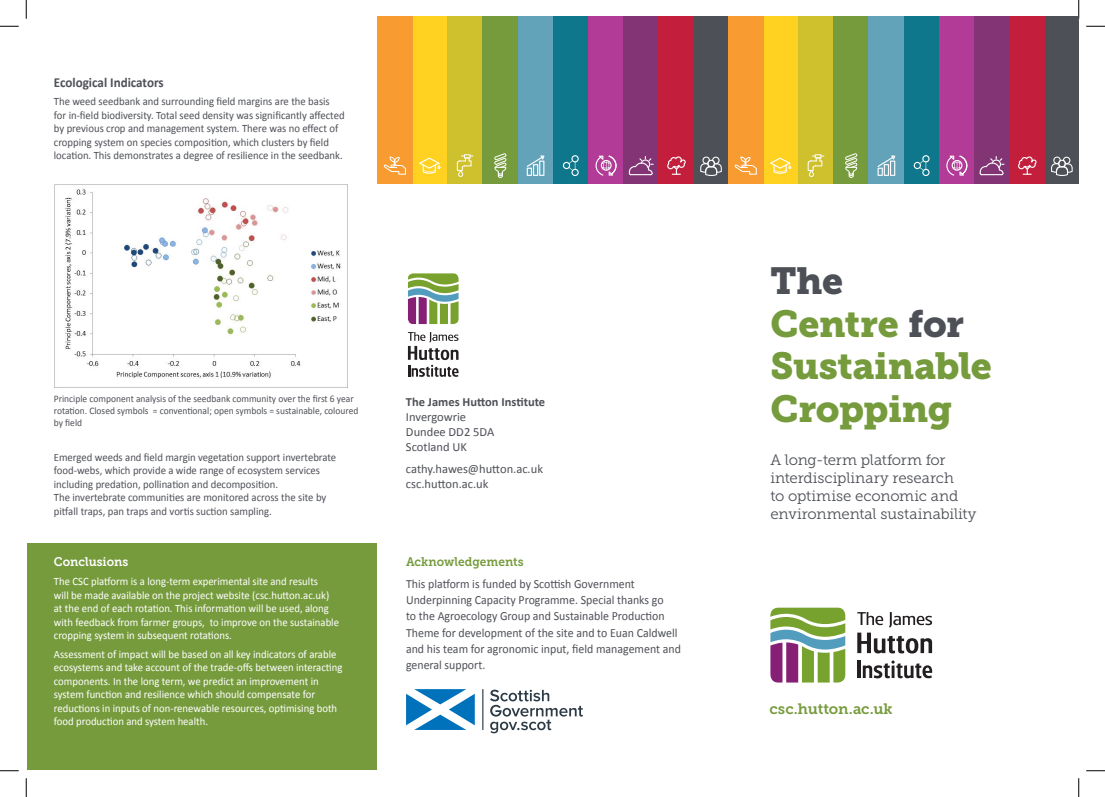
<style>
.page{position:relative;width:1105px;height:797px;background:#fff}
.page>*{position:absolute;margin:0;border:0;box-sizing:border-box;transform-origin:0 0}
.t1{font:37.5px/42.5px "Museo Slab 900";letter-spacing:-.01em;color:#769b3d}
.t2{font:15px/18px "Museo Slab 300";letter-spacing:-.005em;color:#4d5056}
.t3{font:15px "Museo Slab 700";letter-spacing:-.01em;color:#769b3d}
.Body_Copy{font:700 13.75px "Calibri";color:#4d5056;scale:.95 1}
.Body_Copy-2{font:12.5px/16.2px "Calibri";color:#4d5056;scale:.95 1}
.Subtitle{font:12.5px "Calibri";color:#4d5056}
.Subtitle-2{font:700 12.5px "Calibri";color:#4d5056}
.Body_Copy-3{font:12.5px "Museo Slab 700";color:#769b3d;scale:.95 1}
.Body_Copy-4{font:12.5px "Museo Slab 700";color:#fff;scale:.95 1}
.Body_Copy-5{font:11.25px/13.5px "Calibri";color:#fff;scale:.95 1}
.Body_Copy-6{font:11.25px/13.5px "Calibri";color:#4d5056;scale:.95 1}
.Body_Copy-7{font:10px/12px "Calibri";color:#4d5056;scale:.95 1}
.s1{color:#4d5056}
</style>
<div class="page">
<div style="left:763px;top:16px;width:35px;height:168px;background:#ffd121"></div>
<div style="left:798px;top:16px;width:35px;height:168px;background:#cfc12d"></div>
<div style="left:833px;top:16px;width:36px;height:168px;background:#769b3d"></div>
<div style="left:869px;top:16px;width:35px;height:168px;background:#63a3b9"></div>
<div style="left:904px;top:16px;width:35px;height:168px;background:#0e778c"></div>
<div style="left:939px;top:16px;width:35px;height:168px;background:#b13b96"></div>
<div style="left:974px;top:16px;width:36px;height:168px;background:#833475"></div>
<div style="left:1010px;top:16px;width:35px;height:168px;background:#c31f3d"></div>
<div style="left:1045px;top:16px;width:34px;height:168px;background:#4d5056"></div>
<div style="left:728px;top:16px;width:35px;height:168px;background:#f89b31"></div>
<svg style="left:734px;top:156px;width:23px;height:19px"></svg>
<svg style="left:808px;top:154px;width:16px;height:23px"></svg>
<svg style="left:770px;top:158px;width:21px;height:16px"></svg>
<svg style="left:845px;top:153px;width:12px;height:25px"></svg>
<svg style="left:877px;top:155px;width:18px;height:21px"></svg>
<svg style="left:914px;top:155px;width:15px;height:21px"></svg>
<svg style="left:980px;top:156px;width:24px;height:19px"></svg>
<svg style="left:946px;top:155px;width:21px;height:21px"></svg>
<svg style="left:1018px;top:156px;width:18px;height:19px"></svg>
<svg style="left:1051px;top:156px;width:22px;height:20px"></svg>
<svg style="left:770px;top:607px;width:75px;height:75px"></svg>
<svg style="left:857px;top:612px;width:75px;height:41px"></svg>
<hr style="left:857px;top:660px;width:3px;height:18px;background:#231f20">
<svg style="left:863px;top:660px;width:69px;height:18px"></svg>
<div style="left:412px;top:16px;width:35px;height:168px;background:#ffd121"></div>
<div style="left:447px;top:16px;width:36px;height:168px;background:#cfc12d"></div>
<div style="left:483px;top:16px;width:35px;height:168px;background:#769b3d"></div>
<div style="left:518px;top:16px;width:35px;height:168px;background:#63a3b9"></div>
<div style="left:553px;top:16px;width:35px;height:168px;background:#0e778c"></div>
<div style="left:588px;top:16px;width:36px;height:168px;background:#b13b96"></div>
<div style="left:624px;top:16px;width:35px;height:168px;background:#833475"></div>
<div style="left:659px;top:16px;width:35px;height:168px;background:#c31f3d"></div>
<div style="left:694px;top:16px;width:34px;height:168px;background:#4d5056"></div>
<div style="left:377px;top:16px;width:35px;height:168px;background:#f89b31"></div>
<svg style="left:384px;top:156px;width:22px;height:19px"></svg>
<svg style="left:457px;top:154px;width:16px;height:23px"></svg>
<svg style="left:419px;top:158px;width:22px;height:16px"></svg>
<svg style="left:494px;top:153px;width:13px;height:25px"></svg>
<svg style="left:527px;top:155px;width:17px;height:21px"></svg>
<svg style="left:563px;top:155px;width:16px;height:21px"></svg>
<svg style="left:629px;top:156px;width:25px;height:19px"></svg>
<svg style="left:595px;top:155px;width:21px;height:21px"></svg>
<svg style="left:667px;top:156px;width:19px;height:19px"></svg>
<svg style="left:700px;top:156px;width:22px;height:20px"></svg>
<hr style="left:482px;top:689px;width:1px;height:41px;background:#2b3a45">
<svg style="left:406px;top:689px;width:69px;height:41px"></svg>
<svg style="left:490px;top:689px;width:93px;height:44px"></svg>
<svg style="left:408px;top:332px;width:51px;height:45px"></svg>
<svg style="left:408px;top:273px;width:51px;height:51px"></svg>
<img style="left:54px;top:185px;width:294px;height:202px">
<div style="left:27px;top:543px;width:349px;height:227px;background:#769b3d"></div>
<svg style="left:0;top:25px;width:19px;height:2px"></svg>
<svg style="left:1086px;top:25px;width:19px;height:2px"></svg>
<svg style="left:0;top:770px;width:19px;height:1px"></svg>
<svg style="left:1086px;top:770px;width:19px;height:1px"></svg>
<svg style="left:25px;top:0;width:2px;height:19px"></svg>
<svg style="left:25px;top:778px;width:2px;height:19px"></svg>
<svg style="left:1078px;top:0;width:1px;height:19px"></svg>
<svg style="left:1078px;top:778px;width:1px;height:19px"></svg>
<p class="Body_Copy" style="left:54px;top:73px;width:117px">Ecological Indicators</p>
<p class="Body_Copy-6" style="left:54px;top:95px;width:308px">The weed seedbank and surrounding field margins are the basis for in-field biodiversity. Total seed density was significantly affected by previous crop and management system. There was no effect of cropping system on species composition, which clusters by field location. This demonstrates a degree of resilience in the seedbank.</p>
<p class="Body_Copy-7" style="left:54px;top:392px;width:322px">Principle component analysis of the seedbank community over the first 6 year rotation. Closed symbols = conventional; open symbols = sustainable, coloured by field</p>
<p class="Body_Copy-6" style="left:54px;top:450px;width:299px">Emerged weeds and field margin vegetation support invertebrate food-webs, which provide a wide range of ecosystem services including predation, pollination and decomposition.<br>The invertebrate communities are monitored across the site by pitfall traps, pan traps and vortis suction sampling.</p>
<p class="Body_Copy-4" style="left:54px;top:555px;width:80px">Conclusions</p>
<p class="Body_Copy-5" style="left:54px;top:574px;width:302px">The CSC platform is a long-term experimental site and results<br>will be made available on the project website (csc.hutton.ac.uk) at the end of each rotation. This information will be used, along with feedback from farmer groups, to improve on the sustainable cropping system in subsequent rotations.</p>
<p class="Body_Copy-5" style="left:54px;top:647px;width:305px">Assessment of impact will be based on all key indicators of arable ecosystems and take account of the trade-offs between interacting components. In the long term, we predict an improvement in system function and resilience which should compensate for reductions in inputs of non-renewable resources, optimising both food production and system health.</p>
<p class="Subtitle-2" style="left:406px;top:394px;width:141px">The James Hutton Institute</p>
<p class="Subtitle" style="left:406px;top:409px;width:62px">Invergowrie</p>
<p class="Subtitle" style="left:406px;top:424px;width:90px">Dundee DD2 5DA</p>
<p class="Subtitle" style="left:406px;top:439px;width:63px">Scotland UK</p>
<p class="Subtitle" style="left:406px;top:461px;width:139px">cathy.hawes@hutton.ac.uk</p>
<p class="Subtitle" style="left:406px;top:476px;width:84px">csc.hutton.ac.uk</p>
<p class="Body_Copy-3" style="left:406px;top:555px;width:125px">Acknowledgements</p>
<p class="Body_Copy-2" style="left:406px;top:575px;width:291px">This platform is funded by Scottish Government Underpinning Capacity Programme. Special thanks go<br>to the Agroecology Group and Sustainable Production Theme for development of the site and to Euan Caldwell and his team for agronomic input, field management and general support.</p>
<p class="t1" style="left:770px;top:260px;width:223px"><span class="s1">The<br></span>Centre <span class="s1">for<br></span>Sustainable<br>Cropping</p>
<p class="t2" style="left:770px;top:451px;width:208px">A long-term platform for interdisciplinary research<br>to optimise economic and environmental sustainability</p>
<p class="t3" style="left:769px;top:699px;width:125px">csc.hutton.ac.uk</p>
</div>
